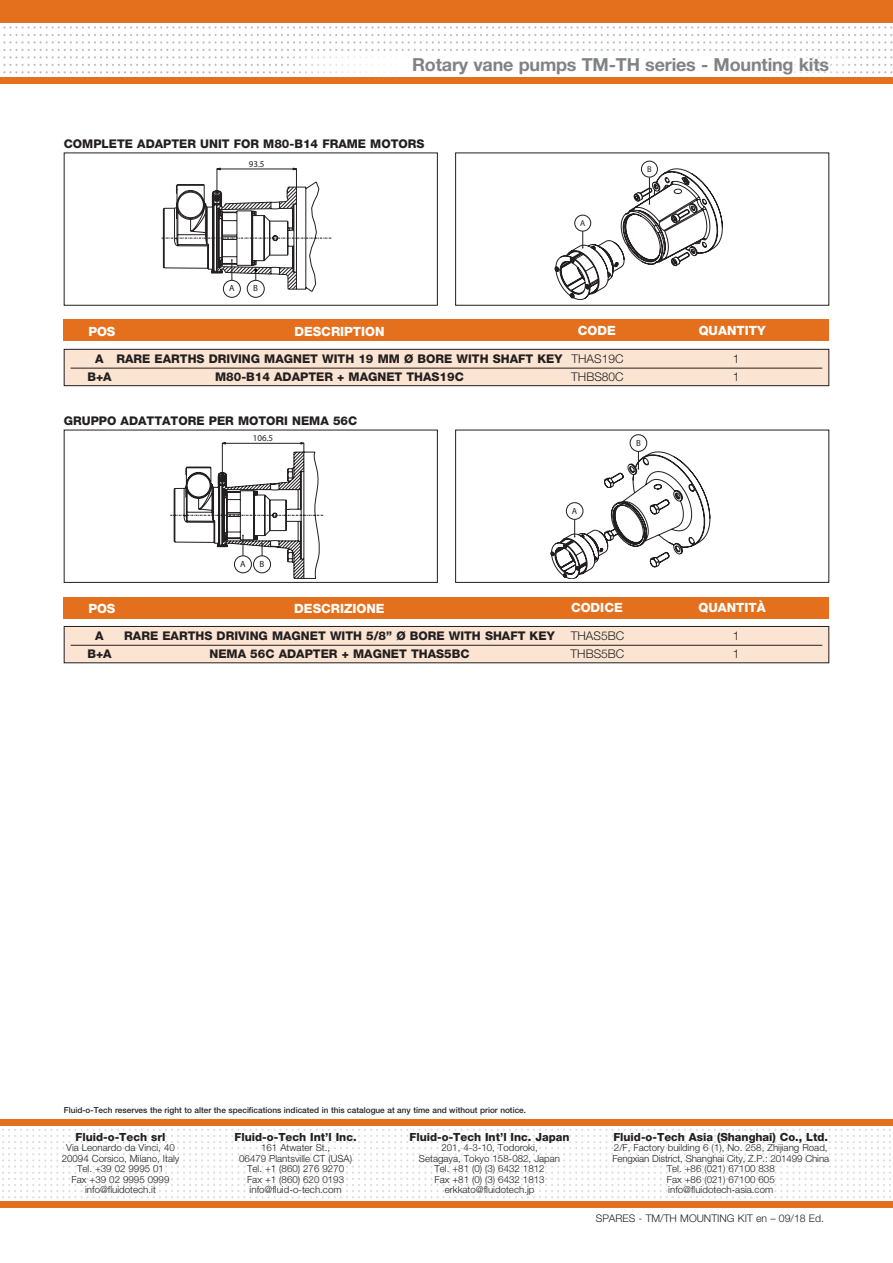
<style>
.page{position:relative;width:893px;height:1263px;background:#fff}
.page>*{position:absolute;margin:0;border:0;box-sizing:border-box;transform-origin:0 0}
.Normale{font:700 18px "Helvetica Neue LT Std";letter-spacing:-.01em;color:#808285}
.Normale-2{font:800 12.75px "Helvetica Neue LT Std";color:#fff}
.Normale-3{font:800 12px "Helvetica Neue LT Std";color:#231f20}
.Normale-4{font:300 12px "Helvetica Neue LT Std";color:#231f20}
.Normale-5{font:800 11.25px "Helvetica Neue LT Std";color:#231f20}
.Normale-6{font:300 10.5px "Helvetica Neue LT Std";color:#231f20}
.Normale-7{font:300 9.75px/10.5px "Helvetica Neue LT Std";color:#231f20;text-align:center}
.t1{font:9px "Myriad Pro";color:#231f20}
.t2{font:8.85px "Myriad Pro";color:#231f20}
.t3{font:8.4px "Myriad Pro";color:#231f20}
.Normale-8{font:500 8.25px "Helvetica Neue LT Std";color:#231f20}
</style>
<div class="page">
<div style="left:0;top:77px;width:893px;height:7px;background:#e4701e"></div>
<div style="left:0;top:0;width:893px;height:22px;background:#e4701e"></div>
<svg style="left:3px;top:26px;width:890px;height:47px"></svg>
<div style="left:0;top:1201px;width:893px;height:7px;background:#e4701e"></div>
<div style="left:0;top:1119px;width:893px;height:6px;background:#e4701e"></div>
<svg style="left:2px;top:1129px;width:889px;height:69px"></svg>
<div style="left:281px;top:53px;width:576px;height:22px;background:#fff"></div>
<div style="left:64px;top:153px;width:374px;height:153px;border:1px solid #231f20"></div>
<div style="left:455px;top:153px;width:374px;height:153px;border:1px solid #231f20"></div>
<div style="left:64px;top:430px;width:374px;height:153px;border:1px solid #231f20"></div>
<div style="left:455px;top:430px;width:374px;height:153px;border:1px solid #231f20"></div>
<div style="left:64px;top:349px;width:765px;height:37px;background:#fbe5d2"></div>
<div style="left:64px;top:349px;width:765px;height:37px;border:1px solid #231f20"></div>
<div style="left:64px;top:626px;width:765px;height:37px;background:#fbe5d2"></div>
<div style="left:64px;top:626px;width:765px;height:37px;border:1px solid #231f20"></div>
<div style="left:64px;top:320px;width:765px;height:21px;background:#e4701e"></div>
<div style="left:64px;top:597px;width:765px;height:21px;background:#e4701e"></div>
<hr style="left:71px;top:368px;width:751px;height:1px;background:#231f20">
<hr style="left:71px;top:645px;width:751px;height:1px;background:#231f20">
<svg style="left:162px;top:168px;width:169px;height:130px"></svg>
<svg style="left:555px;top:168px;width:168px;height:132px"></svg>
<div style="left:641px;top:161px;width:17px;height:16px;border:1px solid #231f20;border-radius:50%"></div>
<svg style="left:170px;top:442px;width:153px;height:137px"></svg>
<svg style="left:551px;top:451px;width:159px;height:128px"></svg>
<div style="left:630px;top:434px;width:17px;height:18px;border:1px solid #231f20;border-radius:50%"></div>
<p class="Normale" style="left:412px;top:53px;width:419px">Rotary vane pumps TM-TH series - Mounting kits</p>
<p class="Normale-3" style="left:64px;top:136px;width:362px">COMPLETE ADAPTER UNIT FOR M80-B14 FRAME MOTORS</p>
<p class="t1" style="left:249px;top:158px;width:17px">93.5</p>
<p class="t3" style="left:647px;top:164px;width:6px">B</p>
<p class="t3" style="left:580px;top:218px;width:7px">A</p>
<p class="t1" style="left:229px;top:283px;width:7px">A</p>
<p class="t1" style="left:253px;top:283px;width:6px">B</p>
<p class="Normale-2" style="left:88px;top:323px;width:29px">POS</p>
<p class="Normale-2" style="left:294px;top:323px;width:92px">DESCRIPTION</p>
<p class="Normale-2" style="left:578px;top:323px;width:40px">CODE</p>
<p class="Normale-2" style="left:699px;top:323px;width:68px">QUANTITY</p>
<p class="Normale-3" style="left:95px;top:352px;width:10px">A</p>
<p class="Normale-3" style="left:116px;top:352px;width:447px">RARE EARTHS DRIVING MAGNET WITH 19 MM Ø BORE WITH SHAFT KEY</p>
<p class="Normale-4" style="left:571px;top:351px;width:54px">THAS19C</p>
<p class="Normale-4" style="left:733px;top:351px;width:8px">1</p>
<p class="Normale-3" style="left:87px;top:370px;width:26px">B+A</p>
<p class="Normale-3" style="left:215px;top:370px;width:250px">M80-B14 ADAPTER + MAGNET THAS19C</p>
<p class="Normale-4" style="left:571px;top:369px;width:54px">THBS80C</p>
<p class="Normale-4" style="left:733px;top:369px;width:8px">1</p>
<p class="Normale-3" style="left:64px;top:413px;width:295px">GRUPPO ADATTATORE PER MOTORI NEMA 56C</p>
<p class="t1" style="left:253px;top:433px;width:22px">106.5</p>
<p class="t2" style="left:636px;top:437px;width:6px">B</p>
<p class="t2" style="left:572px;top:505px;width:7px">A</p>
<p class="t1" style="left:240px;top:558px;width:7px">A</p>
<p class="t1" style="left:260px;top:558px;width:6px">B</p>
<p class="Normale-2" style="left:88px;top:600px;width:29px">POS</p>
<p class="Normale-2" style="left:294px;top:600px;width:92px">DESCRIZIONE</p>
<p class="Normale-2" style="left:571px;top:600px;width:53px">CODICE</p>
<p class="Normale-2" style="left:698px;top:600px;width:69px">QUANTITÀ</p>
<p class="Normale-3" style="left:95px;top:629px;width:10px">A</p>
<p class="Normale-3" style="left:124px;top:629px;width:432px">RARE EARTHS DRIVING MAGNET WITH 5/8” Ø BORE WITH SHAFT KEY</p>
<p class="Normale-4" style="left:571px;top:629px;width:55px">THAS5BC</p>
<p class="Normale-4" style="left:733px;top:629px;width:8px">1</p>
<p class="Normale-3" style="left:87px;top:647px;width:26px">B+A</p>
<p class="Normale-3" style="left:209px;top:647px;width:262px">NEMA 56C ADAPTER + MAGNET THAS5BC</p>
<p class="Normale-4" style="left:570px;top:646px;width:55px">THBS5BC</p>
<p class="Normale-4" style="left:733px;top:646px;width:8px">1</p>
<p class="Normale-8" style="left:64px;top:1105px;width:464px">Fluid-o-Tech reserves the right to alter the specifications indicated in this catalogue at any time and without prior notice.</p>
<p class="Normale-5" style="left:76px;top:1130px;width:91px">Fluid-o-Tech srl</p>
<p class="Normale-7" style="left:66px;top:1142px;width:110px">Via Leonardo da Vinci, 40</p>
<p class="Normale-7" style="left:62px;top:1153px;width:119px">20094 Corsico, Milano, Italy</p>
<p class="Normale-7" style="left:72px;top:1163px;width:99px">Tel. +39 02 9995 01<br>Fax +39 02 9995 0999</p>
<p class="Normale-7" style="left:85px;top:1184px;width:72px">info@fluidotech.it</p>
<p class="Normale-5" style="left:235px;top:1130px;width:123px">Fluid-o-Tech Int’l Inc.</p>
<p class="Normale-7" style="left:261px;top:1142px;width:71px">161 Atwater St.,</p>
<p class="Normale-7" style="left:239px;top:1153px;width:114px">06479 Plantsville CT (USA)</p>
<p class="Normale-7" style="left:247px;top:1163px;width:99px">Tel. +1 (860) 276 9270</p>
<p class="Normale-7" style="left:247px;top:1174px;width:99px">Fax +1 (860) 620 0193</p>
<p class="Normale-7" style="left:250px;top:1184px;width:93px">info@fluid-o-tech.com</p>
<p class="Normale-5" style="left:409px;top:1130px;width:162px">Fluid-o-Tech Int’l Inc. Japan</p>
<p class="Normale-7" style="left:441px;top:1142px;width:98px">201, 4-3-10, Todoroki,</p>
<p class="Normale-7" style="left:419px;top:1153px;width:143px">Setagaya, Tokyo 158-082, Japan</p>
<p class="Normale-7" style="left:434px;top:1163px;width:112px">Tel. +81 (0) (3) 6432 1812</p>
<p class="Normale-7" style="left:434px;top:1174px;width:112px">Fax +81 (0) (3) 6432 1813</p>
<p class="Normale-7" style="left:445px;top:1184px;width:91px">erkkato@fluidotech.jp</p>
<p class="Normale-5" style="left:613px;top:1130px;width:216px">Fluid-o-Tech Asia (Shanghai) Co., Ltd.</p>
<p class="Normale-7" style="left:614px;top:1142px;width:215px">2/F, Factory building 6 (1), No. 258, Zhijiang Road,</p>
<p class="Normale-7" style="left:612px;top:1153px;width:218px">Fengxian District, Shanghai City, Z.P.: 201499 China</p>
<p class="Normale-7" style="left:667px;top:1163px;width:109px">Tel. +86 (021) 67100 838</p>
<p class="Normale-7" style="left:667px;top:1174px;width:109px">Fax +86 (021) 67100 605</p>
<p class="Normale-7" style="left:668px;top:1184px;width:106px">info@fluidotech-asia.com</p>
<p class="Normale-6" style="left:596px;top:1211px;width:230px">SPARES - TM/TH MOUNTING KIT en – 09/18 Ed.</p>
</div>
